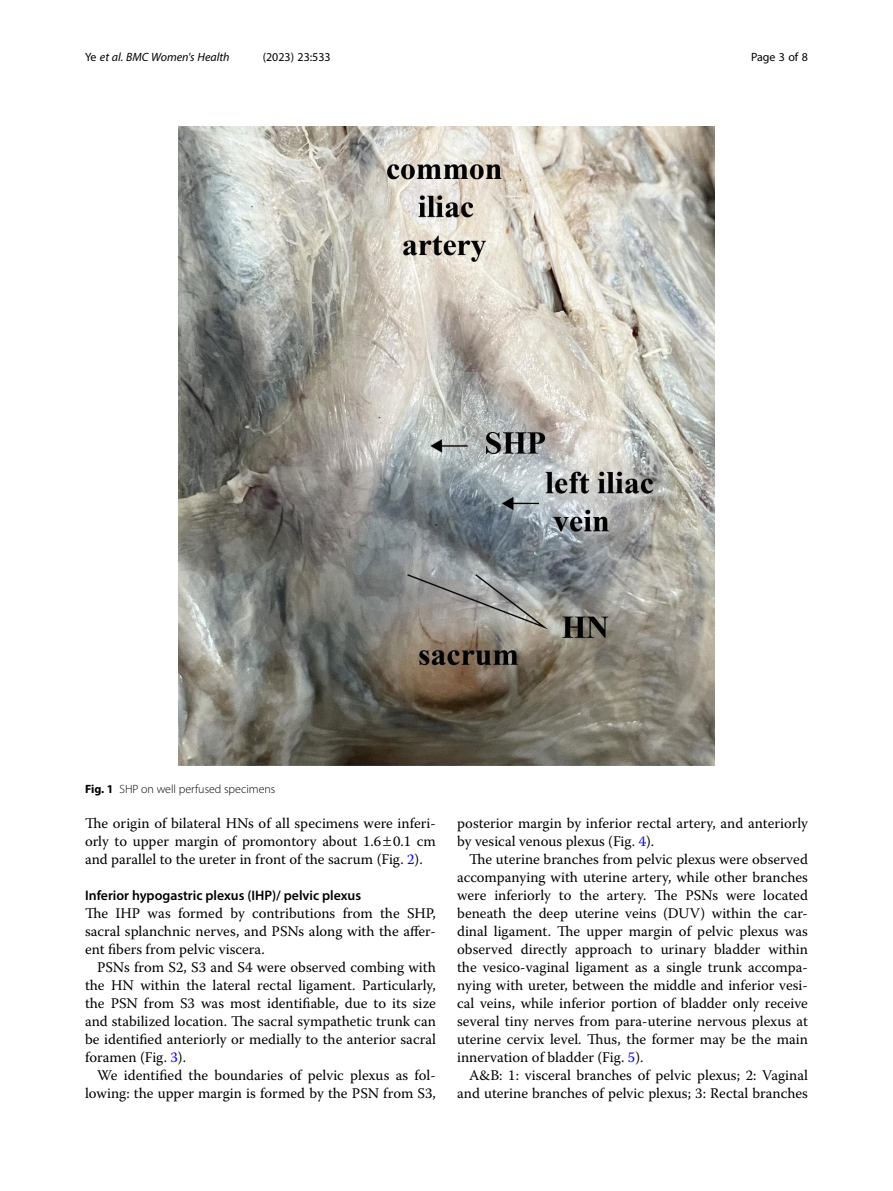
<style>
.page{position:relative;width:893px;height:1191px;background:#fff}
.page>*{position:absolute;margin:0;border:0;box-sizing:border-box;transform-origin:0 0}
.Body_Text_Indent{font:14.7px/18px "Warnock Pro";color:#000;text-align:justify}
.Body_Text{font:14.7px/18px "Warnock Pro";color:#000;text-align:justify}
.Head_2{font:600 13.8px "Myriad Pro";color:#000}
.Figure_Caption{font:300 12px "Myriad Pro";color:#000}
.t1{font:italic 12px "Myriad Pro";color:#000}
.t2{font:12px "Myriad Pro";color:#000}
.s1{font-style:normal}
.s2{font-weight:700}
.s3{color:#00f}
</style>
<div class="page">
<img style="left:178px;top:126px;width:536px;height:639px">
<p class="t1" style="left:85px;top:50px;width:146px"><span class="s1">Ye</span> et al. BMC Women's Health</p>
<p class="t2" style="left:263px;top:50px;width:70px">(2023) 23:533</p>
<p class="t2" style="left:751px;top:50px;width:58px">Page 3 of 8</p>
<p class="Figure_Caption" style="left:85px;top:781px;width:192px"><span class="s2">Fig. 1</span> SHP on well perfused specimens</p>
<p class="Body_Text_Indent" style="left:85px;top:814px;width:352px">The origin of bilateral HNs of all specimens were inferi&shy;orly to upper margin of promontory about 1.6 0.1 cm and parallel to the ureter in front of the sacrum (Fig. <span class="s3">2</span>).</p>
<p class="Head_2" style="left:85px;top:887px;width:278px">Inferior hypogastric plexus (IHP)/ pelvic plexus</p>
<p class="Body_Text" style="left:85px;top:904px;width:352px">The IHP was formed by contributions from the SHP, sacral splanchnic nerves, and PSNs along with the affer&shy;ent fibers from pelvic viscera.</p>
<p class="Body_Text_Indent" style="left:85px;top:958px;width:352px;text-indent:12px">PSNs from S2, S3 and S4 were observed combing with the HN within the lateral rectal ligament. Particularly, the PSN from S3 was most identifiable, due to its size and stabilized location. The sacral sympathetic trunk can be identified anteriorly or medially to the anterior sacral foramen (Fig. <span class="s3">3</span>).</p>
<p class="Body_Text_Indent" style="left:85px;top:1066px;width:352px;text-align:right">We identified the boundaries of pelvic plexus as fol&shy;lowing: the upper margin is formed by the PSN from S3,</p>
<p class="Body_Text_Indent" style="left:457px;top:814px;width:352px">posterior margin by inferior rectal artery, and anteriorly by vesical venous plexus (Fig. <span class="s3">4</span>).</p>
<p class="Body_Text_Indent" style="left:457px;top:850px;width:352px;text-indent:12px">The uterine branches from pelvic plexus were observed accompanying with uterine artery, while other branches were inferiorly to the artery. The PSNs were located beneath the deep uterine veins (DUV) within the car&shy;dinal ligament. The upper margin of pelvic plexus was observed directly approach to urinary bladder within the vesico-vaginal ligament as a single trunk accompa&shy;nying with ureter, between the middle and inferior vesi&shy;cal veins, while inferior portion of bladder only receive several tiny nerves from para-uterine nervous plexus at uterine cervix level. Thus, the former may be the main innervation of bladder (Fig. <span class="s3">5</span>).</p>
<p class="Body_Text_Indent" style="left:457px;top:1066px;width:352px;text-align:right">A&amp;B: 1: visceral branches of pelvic plexus; 2: Vaginal and uterine branches of pelvic plexus; 3: Rectal branches</p>
</div>
